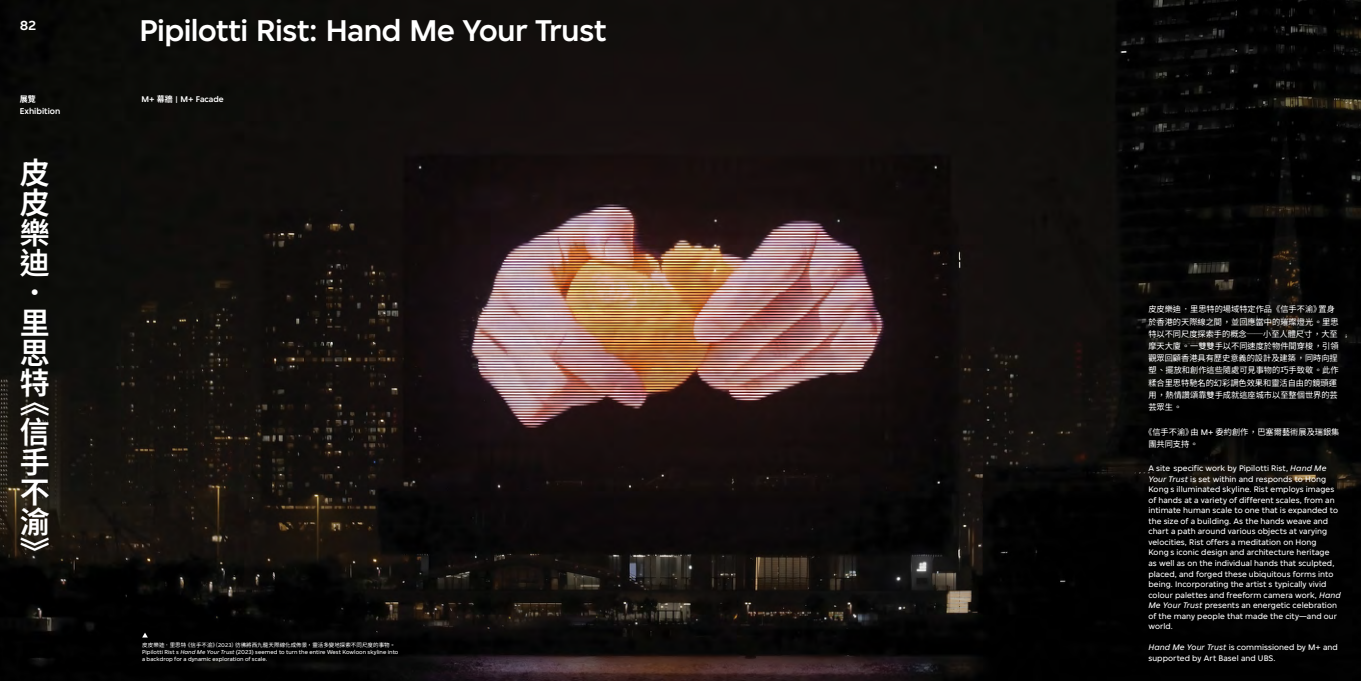
<style>
.page{position:relative;width:1361px;height:681px;background:#fff}
.page>*{position:absolute;margin:0;border:0;box-sizing:border-box;transform-origin:0 0}
.t1{font:500 32px "Simplistic Mplus";letter-spacing:-.015em;color:#fff}
.t2{font:600 30px/30px "Noto Sans TC";color:#fff}
.t3{font:500 14px "Simplistic Mplus";color:#fff}
.t4{font:500 9px "Simplistic Mplus";color:#fff}
.t5{font:500 8.8px "Simplistic Mplus";color:#fff}
.t6{font:8.6px/10.5px "Simplistic Mplus";letter-spacing:.01em;color:#fff}
.t7{font:8.2px/12.2px "Noto Sans TC";color:#fff}
.t8{font:700 8px "Noto Sans TC";color:#fff}
.t9{font:6px/6.7px "Simplistic Mplus";letter-spacing:.005em;color:#fff}
.t10{font:5.5px "Noto Sans TC";letter-spacing:.005em;color:#fff}
.s1{font-family:"Noto Sans TC";font-weight:600;font-size:8px}
.s2{font-family:"Simplistic Mplus";font-size:5.8px}
.s3{font-style:italic}
.s4{font-family:"Simplistic Mplus";font-size:8.6px}
</style>
<div class="page">
<img style="left:0;top:0;width:1361px;height:680px">
<svg style="left:142px;top:632px;width:6px;height:5px"></svg>
<h3 class="t3" style="left:20px;top:17px;width:18px">82</h3>
<h2 class="t8" style="left:20px;top:94px;width:17px">展覽</h2>
<p class="t4" style="left:20px;top:106px;width:42px">Exhibition</p>
<h3 class="t2" style="left:20px;top:158px;width:31px">皮皮樂迪．里思特</h3>
<h3 class="t2" style="left:20px;top:387px;width:31px;text-align:justify">︽信手不渝︾</h3>
<h1 class="t1" style="left:139px;top:12px;width:469px">Pipilotti Rist: Hand Me Your Trust</h1>
<p class="t5" style="left:141px;top:94px;width:84px">M+ <span class="s1">幕牆</span> | M+ Facade</p>
<p class="t10" style="left:142px;top:641px;width:255px">皮皮樂迪．里思特《信手不渝》（<span class="s2">2023</span>）彷彿將西九龍天際線化成佈景，靈活多變地探索不同尺度的事物。</p>
<p class="t9" style="left:142px;top:648px;width:258px">Pipilotti Rist s <span class="s3">Hand Me Your Trust</span> (2023) seemed to turn the entire West Kowloon skyline into a backdrop for a dynamic exploration of scale.</p>
<p class="t7" style="left:1148px;top:303px;width:192px">皮皮樂迪．里思特的場域特定作品《信手不渝》置身於香港的天際線之間，並回應當中的璀璨燈光。里思特以不同尺度探索手的概念──小至人體尺寸，大至摩天大廈。一雙雙手以不同速度於物件間穿梭，引領觀眾回顧香港具有歷史意義的設計及建築，同時向捏塑、擺放和創作這些隨處可見事物的巧手致敬。此作糅合里思特馳名的幻彩調色效果和靈活自由的鏡頭運用，熱情讚頌靠雙手成就這座城市以至整個世界的芸芸眾生。</p>
<p class="t7" style="left:1148px;top:425px;width:193px;text-indent:-4px">《信手不渝》由 <span class="s4">M+</span> 委約創作，巴塞爾藝術展及瑞銀集團共同支持。</p>
<p class="t6" style="left:1148px;top:462px;width:194px">A site specific work by Pipilotti Rist, <span class="s3">Hand Me Your Trust</span> is set within and responds to Hong Kong s illuminated skyline. Rist employs images of hands at a variety of different scales, from an intimate human scale to one that is expanded to the size of a building. As the hands weave and chart a path around various objects at varying velocities, Rist offers a meditation on Hong<br>Kong s iconic design and architecture heritage<br>as well as on the individual hands that sculpted, placed, and forged these ubiquitous forms into being. Incorporating the artist s typically vivid colour palettes and freeform camera work, <span class="s3">Hand Me Your Trust</span> presents an energetic celebration of the many people that made the city—and our world.</p>
<p class="t6" style="left:1148px;top:642px;width:191px"><span class="s3">Hand Me Your Trust</span> is commissioned by M+ and supported by Art Basel and UBS.</p>
</div>
